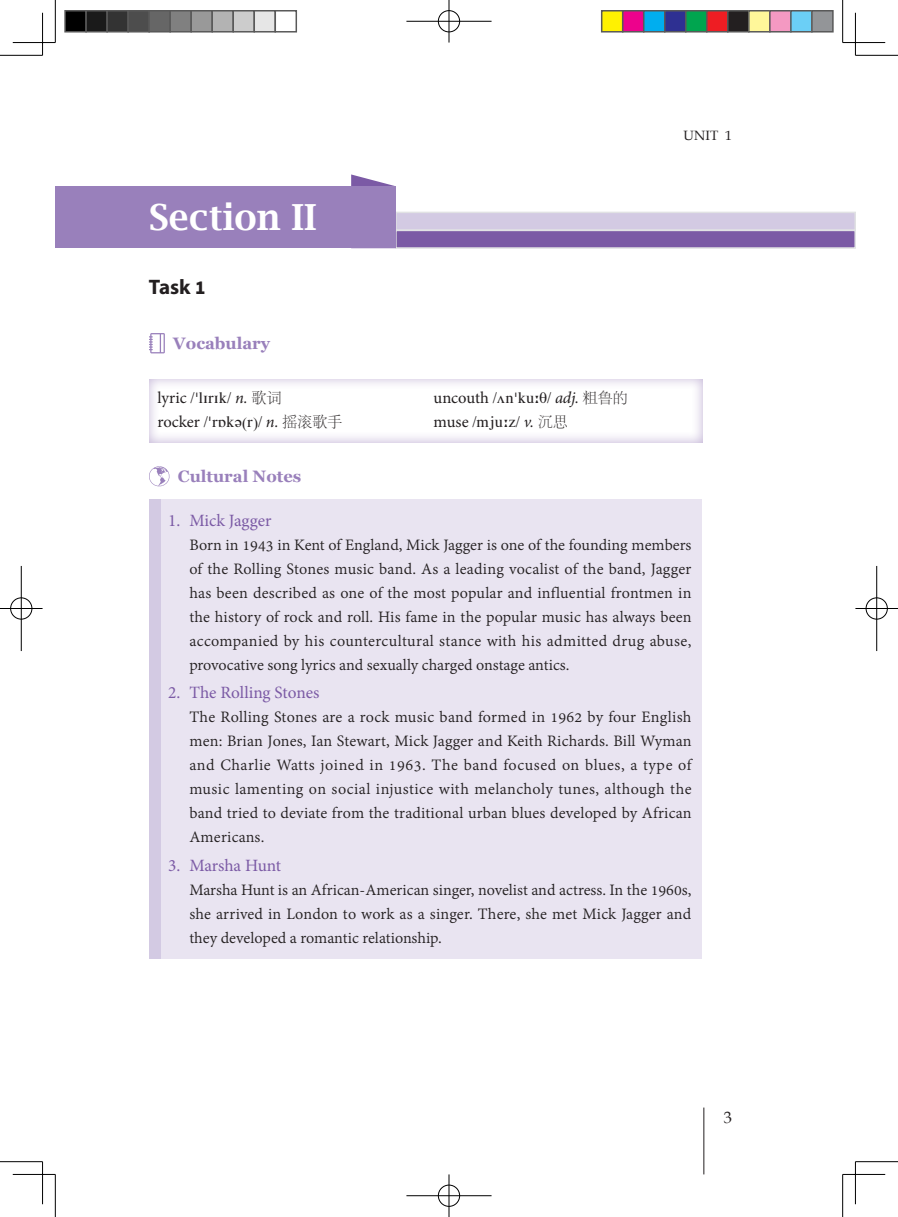
<style>
.page{position:relative;width:898px;height:1217px;background:#fff}
.page>*{position:absolute;margin:0;border:0;box-sizing:border-box;transform-origin:0 0}
.P-Section{font:600 36px "Lucida Bright";color:#fff}
.P-Task__1{font:700 21px "Myriad Hebrew";color:#231f20}
.P-表1_下{font:17.25px/24px "Adobe Devanagari";color:#231f20;text-align:justify}
.P-表内1{font:17.25px "Minion Pro";letter-spacing:-.005em;color:#7b5aa5}
.P-Cultural{font:700 16.5px "Georgia";color:#9980bb}
.t1{font:16.5px "Book Antiqua";color:#231f20}
.P-音标__中间行{font:15px "AWL Phonetics";color:#231f20}
.t2{font:13.5px "Book Antiqua";color:#231f20}
.s1{font-family:"Minion Pro";font-size:16.5px}
.s2{font-family:"Minion Pro";font-style:italic;font-size:16.5px}
.s3{font-family:"FZSYJW GB1 0"}
.s4{font-family:"Times New Roman"}
</style>
<div class="page">
<hr style="left:703px;top:1107px;width:1px;height:67px;background:#231f20">
<svg style="left:149px;top:333px;width:16px;height:20px"></svg>
<svg style="left:149px;top:466px;width:21px;height:21px"></svg>
<div style="left:149px;top:499px;width:13px;height:459px;background:#d3cae3"></div>
<div style="left:162px;top:499px;width:540px;height:459px;background:#e9e4f1"></div>
<div style="left:145px;top:375px;width:558px;height:68px;background:#7b5aa5;opacity:.47"></div>
<div style="left:395px;top:229px;width:460px;height:20px;background:#7b5aa5;border:2px solid #e1e2e4"></div>
<div style="left:395px;top:211px;width:460px;height:20px;background:#d3cae3;border:2px solid #e1e2e4"></div>
<svg style="left:351px;top:174px;width:44px;height:12px"></svg>
<div style="left:55px;top:186px;width:340px;height:62px;background:#9980bb"></div>
<hr style="left:0;top:55px;width:43px;height:1px;background:#000">
<hr style="left:855px;top:55px;width:42px;height:1px;background:#000">
<hr style="left:0;top:1161px;width:43px;height:1px;background:#000">
<hr style="left:855px;top:1161px;width:42px;height:1px;background:#000">
<hr style="left:55px;top:0;width:1px;height:43px;background:#000">
<hr style="left:55px;top:1174px;width:1px;height:42px;background:#000">
<hr style="left:842px;top:0;width:1px;height:43px;background:#000">
<hr style="left:842px;top:1174px;width:1px;height:42px;background:#000">
<hr style="left:13px;top:42px;width:42px;height:1px;background:#000">
<hr style="left:842px;top:42px;width:42px;height:1px;background:#000">
<hr style="left:13px;top:1173px;width:42px;height:1px;background:#000">
<hr style="left:842px;top:1173px;width:42px;height:1px;background:#000">
<hr style="left:42px;top:13px;width:1px;height:42px;background:#000">
<hr style="left:42px;top:1161px;width:1px;height:42px;background:#000">
<hr style="left:854px;top:13px;width:1px;height:42px;background:#000">
<hr style="left:854px;top:1161px;width:1px;height:42px;background:#000">
<div style="left:437px;top:10px;width:23px;height:23px;border:2px solid #fff;border-radius:50%"></div>
<hr style="left:406px;top:20px;width:85px;height:2px;background:#fff">
<hr style="left:448px;top:0;width:2px;height:43px;background:#fff">
<div style="left:438px;top:10px;width:21px;height:22px;border:1px solid #000;border-radius:50%"></div>
<hr style="left:406px;top:21px;width:85px;height:1px;background:#000">
<hr style="left:448px;top:0;width:1px;height:43px;background:#000">
<div style="left:437px;top:1183px;width:23px;height:23px;border:2px solid #fff;border-radius:50%"></div>
<hr style="left:406px;top:1194px;width:85px;height:2px;background:#fff">
<hr style="left:448px;top:1174px;width:2px;height:42px;background:#fff">
<div style="left:438px;top:1184px;width:21px;height:22px;border:1px solid #000;border-radius:50%"></div>
<hr style="left:406px;top:1195px;width:85px;height:1px;background:#000">
<hr style="left:448px;top:1174px;width:1px;height:42px;background:#000">
<div style="left:10px;top:596px;width:23px;height:24px;border:2px solid #fff;border-radius:50%"></div>
<hr style="left:0;top:607px;width:43px;height:2px;background:#fff">
<hr style="left:20px;top:566px;width:2px;height:85px;background:#fff">
<div style="left:10px;top:597px;width:22px;height:22px;border:1px solid #000;border-radius:50%"></div>
<hr style="left:0;top:608px;width:43px;height:1px;background:#000">
<hr style="left:21px;top:566px;width:1px;height:85px;background:#000">
<div style="left:864px;top:596px;width:23px;height:24px;border:2px solid #fff;border-radius:50%"></div>
<hr style="left:855px;top:607px;width:42px;height:2px;background:#fff">
<hr style="left:875px;top:566px;width:2px;height:85px;background:#fff">
<div style="left:865px;top:597px;width:22px;height:22px;border:1px solid #000;border-radius:50%"></div>
<hr style="left:855px;top:608px;width:42px;height:1px;background:#000">
<hr style="left:876px;top:566px;width:1px;height:85px;background:#000">
<div style="left:65px;top:11px;width:21px;height:21px;background:#000"></div>
<div style="left:64px;top:10px;width:23px;height:23px;border:2px solid #595959"></div>
<div style="left:86px;top:11px;width:21px;height:21px;background:#1a1a1a"></div>
<div style="left:85px;top:10px;width:23px;height:23px;border:2px solid #595959"></div>
<div style="left:107px;top:11px;width:21px;height:21px;background:#333"></div>
<div style="left:106px;top:10px;width:23px;height:23px;border:2px solid #595959"></div>
<div style="left:128px;top:11px;width:21px;height:21px;background:#4d4d4d"></div>
<div style="left:127px;top:10px;width:23px;height:23px;border:2px solid #595959"></div>
<div style="left:149px;top:11px;width:21px;height:21px;background:#666"></div>
<div style="left:148px;top:10px;width:23px;height:23px;border:2px solid #595959"></div>
<div style="left:170px;top:11px;width:21px;height:21px;background:#808080"></div>
<div style="left:169px;top:10px;width:23px;height:23px;border:2px solid #595959"></div>
<div style="left:191px;top:11px;width:21px;height:21px;background:#999"></div>
<div style="left:190px;top:10px;width:23px;height:23px;border:2px solid #595959"></div>
<div style="left:212px;top:11px;width:21px;height:21px;background:#b3b3b3"></div>
<div style="left:211px;top:10px;width:23px;height:23px;border:2px solid #595959"></div>
<div style="left:233px;top:11px;width:21px;height:21px;background:#ccc"></div>
<div style="left:232px;top:10px;width:23px;height:23px;border:2px solid #595959"></div>
<div style="left:254px;top:11px;width:21px;height:21px;background:#e6e6e6"></div>
<div style="left:253px;top:10px;width:23px;height:23px;border:2px solid #595959"></div>
<div style="left:274px;top:10px;width:23px;height:23px;border:2px solid #595959"></div>
<div style="left:601px;top:11px;width:21px;height:21px;background:#fff101"></div>
<div style="left:600px;top:10px;width:23px;height:23px;border:2px solid #595959"></div>
<div style="left:622px;top:11px;width:21px;height:21px;background:#ed028c"></div>
<div style="left:621px;top:10px;width:23px;height:23px;border:2px solid #595959"></div>
<div style="left:643px;top:11px;width:21px;height:21px;background:#00aeef"></div>
<div style="left:642px;top:10px;width:23px;height:23px;border:2px solid #595959"></div>
<div style="left:664px;top:11px;width:21px;height:21px;background:#2e3092"></div>
<div style="left:663px;top:10px;width:23px;height:23px;border:2px solid #595959"></div>
<div style="left:685px;top:11px;width:21px;height:21px;background:#00a54f"></div>
<div style="left:684px;top:10px;width:23px;height:23px;border:2px solid #595959"></div>
<div style="left:706px;top:11px;width:21px;height:21px;background:#ee1d23"></div>
<div style="left:705px;top:10px;width:23px;height:23px;border:2px solid #595959"></div>
<div style="left:727px;top:11px;width:21px;height:21px;background:#231f20"></div>
<div style="left:726px;top:10px;width:23px;height:23px;border:2px solid #595959"></div>
<div style="left:748px;top:11px;width:21px;height:21px;background:#fff79a"></div>
<div style="left:747px;top:10px;width:23px;height:23px;border:2px solid #595959"></div>
<div style="left:769px;top:11px;width:21px;height:21px;background:#f499c2"></div>
<div style="left:768px;top:10px;width:23px;height:23px;border:2px solid #595959"></div>
<div style="left:790px;top:11px;width:21px;height:21px;background:#6bcff6"></div>
<div style="left:789px;top:10px;width:23px;height:23px;border:2px solid #595959"></div>
<div style="left:811px;top:11px;width:21px;height:21px;background:#939598"></div>
<div style="left:810px;top:10px;width:23px;height:23px;border:2px solid #595959"></div>
<p class="P-Section" style="left:149px;top:196px;width:169px">Section II</p>
<p class="P-Task__1" style="left:149px;top:274px;width:59px">Task 1</p>
<p class="P-Cultural" style="left:173px;top:334px;width:98px">Vocabulary</p>
<p class="P-音标__中间行" style="left:157px;top:389px;width:126px"><span class="s1">lyric</span> /9lIrIk/ <span class="s2">n.</span> <span class="s3">歌词</span></p>
<p class="P-音标__中间行" style="left:157px;top:413px;width:186px"><span class="s1">rocker</span> /9rÁk@<span class="s4">(</span>r<span class="s4">)</span>/ <span class="s2">n.</span> <span class="s3">摇滚歌手</span></p>
<p class="t2" style="left:683px;top:127px;width:50px">UNIT 1</p>
<p class="P-音标__中间行" style="left:433px;top:389px;width:196px"><span class="s1">uncouth</span> /ˆn9ku:T/ <span class="s2">adj.</span> <span class="s3">粗鲁的</span></p>
<p class="P-音标__中间行" style="left:433px;top:413px;width:136px"><span class="s1">muse</span> /mju:z/ <span class="s2">v.</span> <span class="s3">沉思</span></p>
<p class="P-Cultural" style="left:178px;top:467px;width:125px">Cultural Notes</p>
<p class="P-表内1" style="left:168px;top:509px;width:105px">1. Mick Jagger</p>
<p class="P-表1_下" style="left:189px;top:534px;width:503px">Born in 1943 in Kent of England, Mick Jagger is one of the founding members of the Rolling Stones music band. As a leading vocalist of the band, Jagger has been described as one of the most popular and influential frontmen in the history of rock and roll. His fame in the popular music has always been accompanied by his countercultural stance with his admitted drug abuse, provocative song lyrics and sexually charged onstage antics.</p>
<p class="P-表内1" style="left:168px;top:681px;width:153px">2. The Rolling Stones</p>
<p class="P-表1_下" style="left:189px;top:706px;width:503px">The Rolling Stones are a rock music band formed in 1962 by four English men: Brian Jones, Ian Stewart, Mick Jagger and Keith Richards. Bill Wyman and Charlie Watts joined in 1963. The band focused on blues, a type of music lamenting on social injustice with melancholy tunes, although the band tried to deviate from the traditional urban blues developed by African Americans.</p>
<p class="P-表内1" style="left:168px;top:853px;width:115px">3. Marsha Hunt</p>
<p class="P-表1_下" style="left:189px;top:878px;width:503px">Marsha Hunt is an African-American singer, novelist and actress. In the 1960s, she arrived in London to work as a singer. There, she met Mick Jagger and they developed a romantic relationship.</p>
<p class="t1" style="left:723px;top:1107px;width:10px">3</p>
</div>
